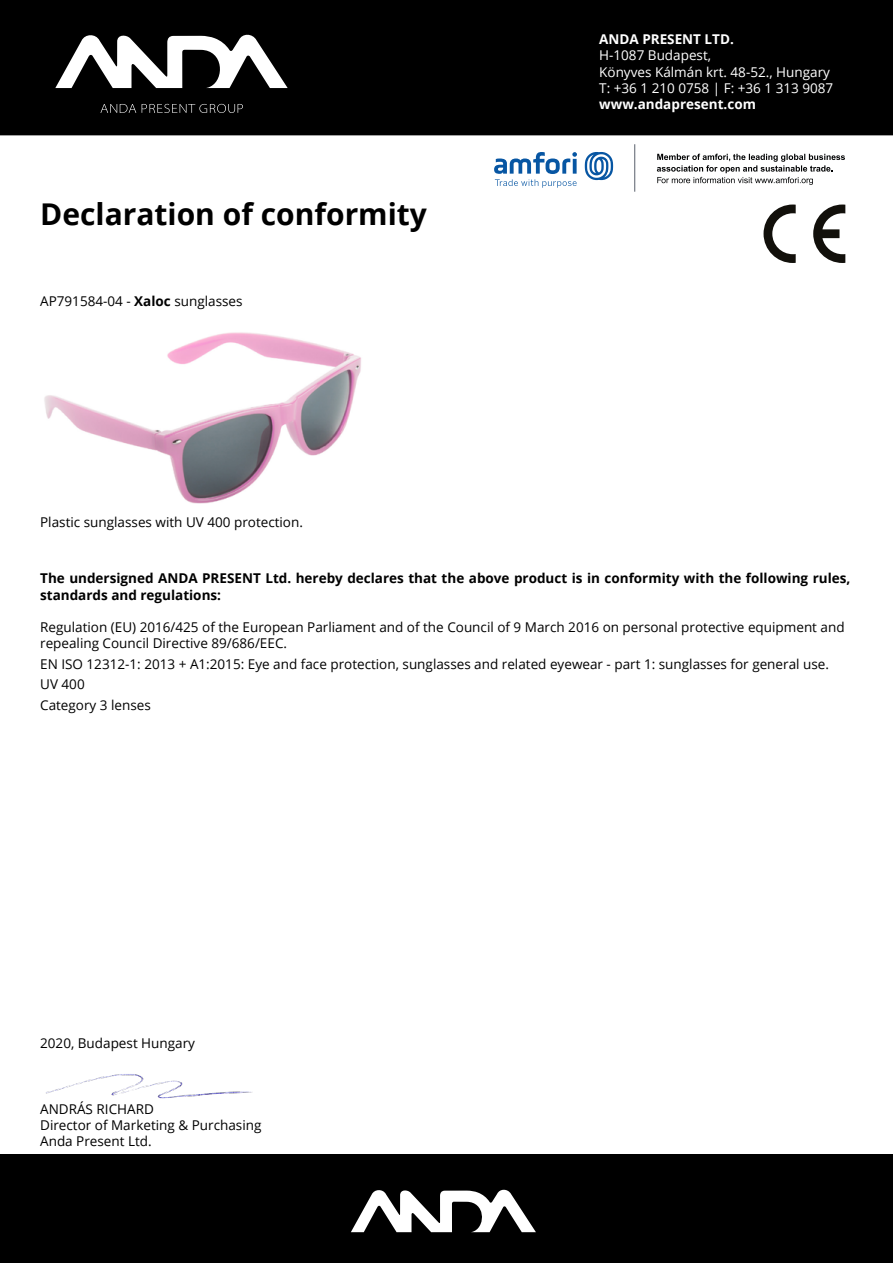
<style>
.page{position:relative;width:893px;height:1263px;background:#fff}
.page>*{position:absolute;margin:0;border:0;box-sizing:border-box;transform-origin:0 0}
.t1{font:700 30px "Open Sans";color:#000}
.t2{font:13.5px/16.2px "Open Sans";color:#000}
.t3{font:700 13.5px/16.2px "Open Sans";color:#000}
.t4{font:13.5px/16.2px "Open Sans";color:#fff}
.t5{font:700 13.5px "Open Sans";color:#fff}
.s1{font-weight:700}
</style>
<div class="page">
<div style="left:0;top:0;width:893px;height:135px;background:#000"></div>
<div style="left:0;top:1154px;width:893px;height:109px;background:#000"></div>
<svg style="left:55px;top:34px;width:233px;height:54px"></svg>
<svg style="left:100px;top:104px;width:143px;height:9px"></svg>
<img style="left:44px;top:332px;width:317px;height:172px">
<svg style="left:351px;top:1189px;width:185px;height:43px"></svg>
<svg style="left:585px;top:152px;width:28px;height:28px"></svg>
<svg style="left:494px;top:152px;width:83px;height:36px"></svg>
<hr style="left:634px;top:144px;width:1px;height:47px;background:#686e79">
<svg style="left:657px;top:154px;width:188px;height:31px"></svg>
<svg style="left:763px;top:205px;width:33px;height:58px"></svg>
<svg style="left:813px;top:205px;width:32px;height:58px"></svg>
<img style="left:46px;top:1074px;width:207px;height:25px">
<h1 class="t1" style="left:40px;top:193px;width:388px">Declaration of conformity</h1>
<p class="t2" style="left:40px;top:292px;width:204px">AP791584-04 - <span class="s1">Xaloc</span> sunglasses</p>
<p class="t2" style="left:40px;top:514px;width:264px">Plastic sunglasses with UV 400 protection.</p>
<p class="t5" style="left:599px;top:30px;width:136px">ANDA PRESENT LTD.</p>
<p class="t4" style="left:599px;top:47px;width:236px">H-1087 Budapest,<br>Könyves Kálmán krt. 48-52., Hungary<br>T: +36 1 210 0758 | F: +36 1 313 9087</p>
<p class="t5" style="left:599px;top:95px;width:158px">www.andapresent.com</p>
<p class="t3" style="left:40px;top:570px;width:812px">The undersigned ANDA PRESENT Ltd. hereby declares that the above product is in conformity with the following rules, standards and regulations:</p>
<p class="t2" style="left:40px;top:619px;width:806px">Regulation (EU) 2016/425 of the European Parliament and of the Council of 9 March 2016 on personal protective equipment and repealing Council Directive 89/686/EEC.</p>
<p class="t2" style="left:40px;top:653px;width:790px;line-height:20.4px">EN ISO 12312-1: 2013 + A1:2015: Eye and face protection, sunglasses and related eyewear - part 1: sunglasses for general use.<br>UV 400<br>Category 3 lenses</p>
<p class="t2" style="left:40px;top:1034px;width:156px">2020, Budapest Hungary</p>
<p class="t2" style="left:40px;top:1100px;width:223px">ANDRÁS RICHARD<br>Director of Marketing &amp; Purchasing<br>Anda Present Ltd.</p>
</div>
